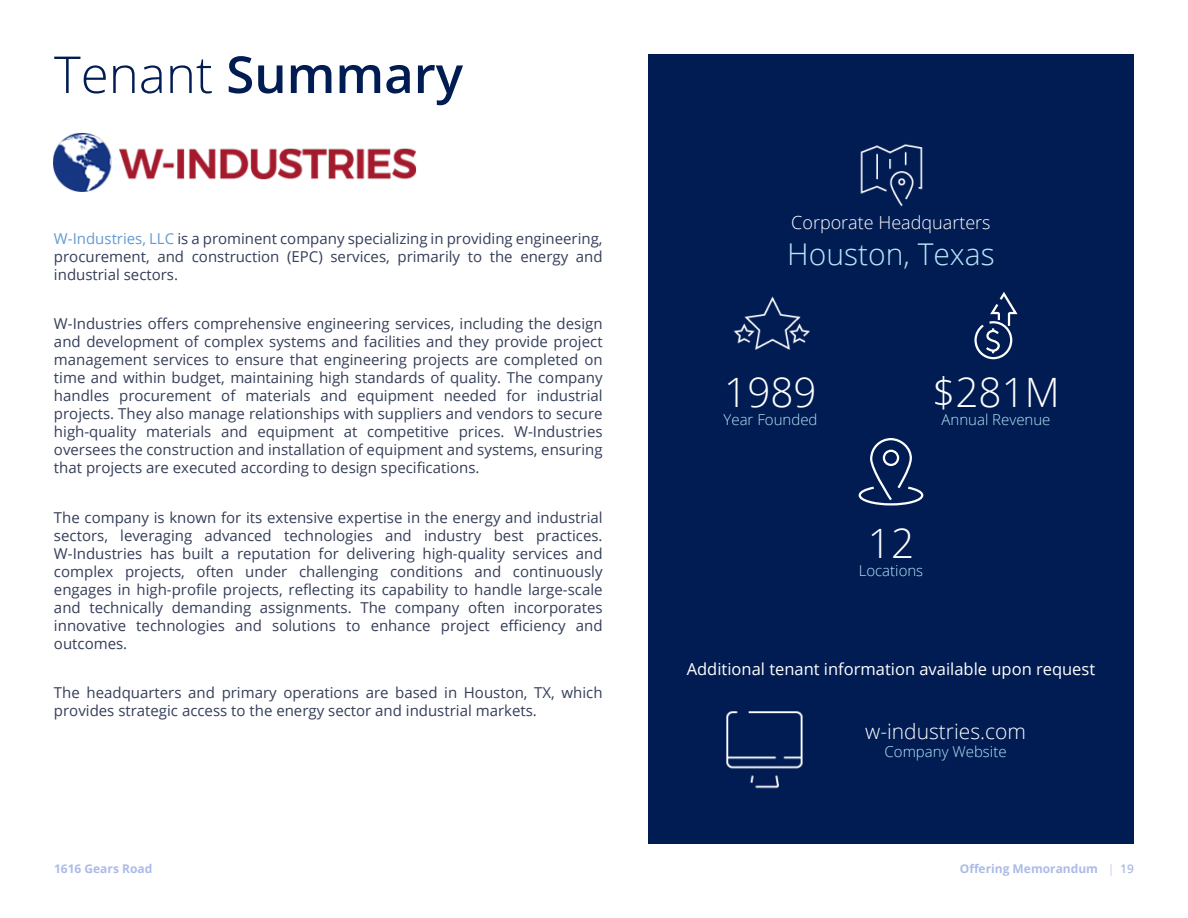
<style>
.page{position:relative;width:1188px;height:918px;background:#fff}
.page>*{position:absolute;margin:0;border:0;box-sizing:border-box;transform-origin:0 0}
.t1{font:600 51px "Open Sans";color:#001c52}
.t2{font:300 40.5px "Open Sans";color:#fff}
.t3{font:300 30px "Open Sans";color:#b9e6fa}
.t4{font:300 21px "Open Sans";color:#fff}
.t5{font:300 18px "Open Sans";color:#fff}
.t6{font:16.5px "Open Sans";color:#fff}
.t7{font:15px/18px "Open Sans";color:#353e59;text-align:justify}
.t8{font:300 15px "Open Sans";color:#b9e6fa}
.t9{font:700 12px "Open Sans";color:#acbbe8}
.s1{font-weight:300}
.s2{color:#659ad2}
.s3{font-weight:300;font-style:italic}
.s4{font-weight:600}
</style>
<div class="page">
<div style="left:648px;top:54px;width:486px;height:790px;background:#001c52"></div>
<img style="left:726px;top:711px;width:77px;height:78px">
<img style="left:860px;top:144px;width:63px;height:63px">
<svg style="left:974px;top:292px;width:44px;height:68px"></svg>
<img style="left:733px;top:296px;width:77px;height:54px">
<svg style="left:858px;top:438px;width:66px;height:68px"></svg>
<img style="left:53px;top:133px;width:363px;height:59px">
<h1 class="t1" style="left:54px;top:40px;width:411px"><span class="s1">Tenant</span> Summary</h1>
<p class="t7" style="left:54px;top:229px;width:550px"><span class="s2">W-Industries, LLC</span> is a prominent company specializing in providing engineering, procurement, and construction (EPC) services, primarily to the energy and industrial sectors.</p>
<p class="t7" style="left:54px;top:314px;width:550px">W-Industries offers comprehensive engineering services, including the design and development of complex systems and facilities and they provide project management services to ensure that engineering projects are completed on time and within budget, maintaining high standards of quality. The company handles procurement of materials and equipment needed for industrial projects. They also manage relationships with suppliers and vendors to secure high-quality materials and equipment at competitive prices. W-Industries oversees the construction and installation of equipment and systems, ensuring that projects are executed according to design specifications.</p>
<p class="t7" style="left:54px;top:508px;width:550px">The company is known for its extensive expertise in the energy and industrial sectors, leveraging advanced technologies and industry best practices.<br>W-Industries has built a reputation for delivering high-quality services and complex projects, often under challenging conditions and continuously engages in high-profile projects, reflecting its capability to handle large-scale and technically demanding assignments. The company often incorporates innovative technologies and solutions to enhance project efficiency and outcomes.</p>
<p class="t7" style="left:54px;top:683px;width:550px">The headquarters and primary operations are based in Houston, TX, which provides strategic access to the energy sector and industrial markets.</p>
<p class="t5" style="left:791px;top:210px;width:201px">Corporate Headquarters</p>
<h3 class="t3" style="left:787px;top:234px;width:209px">Houston, Texas</h3>
<h2 class="t2" style="left:724px;top:365px;width:94px">1989</h2>
<p class="t8" style="left:724px;top:409px;width:95px">Year Founded</p>
<h2 class="t2" style="left:932px;top:364px;width:129px">$281M</h2>
<p class="t8" style="left:942px;top:409px;width:110px">Annual Revenue</p>
<h2 class="t2" style="left:868px;top:516px;width:48px">12</h2>
<p class="t8" style="left:859px;top:560px;width:66px">Locations</p>
<p class="t6" style="left:687px;top:657px;width:410px">Additional tenant information available upon request</p>
<h3 class="t4" style="left:865px;top:717px;width:162px">w-industries.com</h3>
<p class="t8" style="left:885px;top:742px;width:124px">Company Website</p>
<p class="t9" style="left:54px;top:860px;width:100px">1616 Gears Road</p>
<p class="t9" style="left:960px;top:860px;width:176px">Offering Memorandum <span class="s3">|</span> <span class="s4">19</span></p>
</div>
